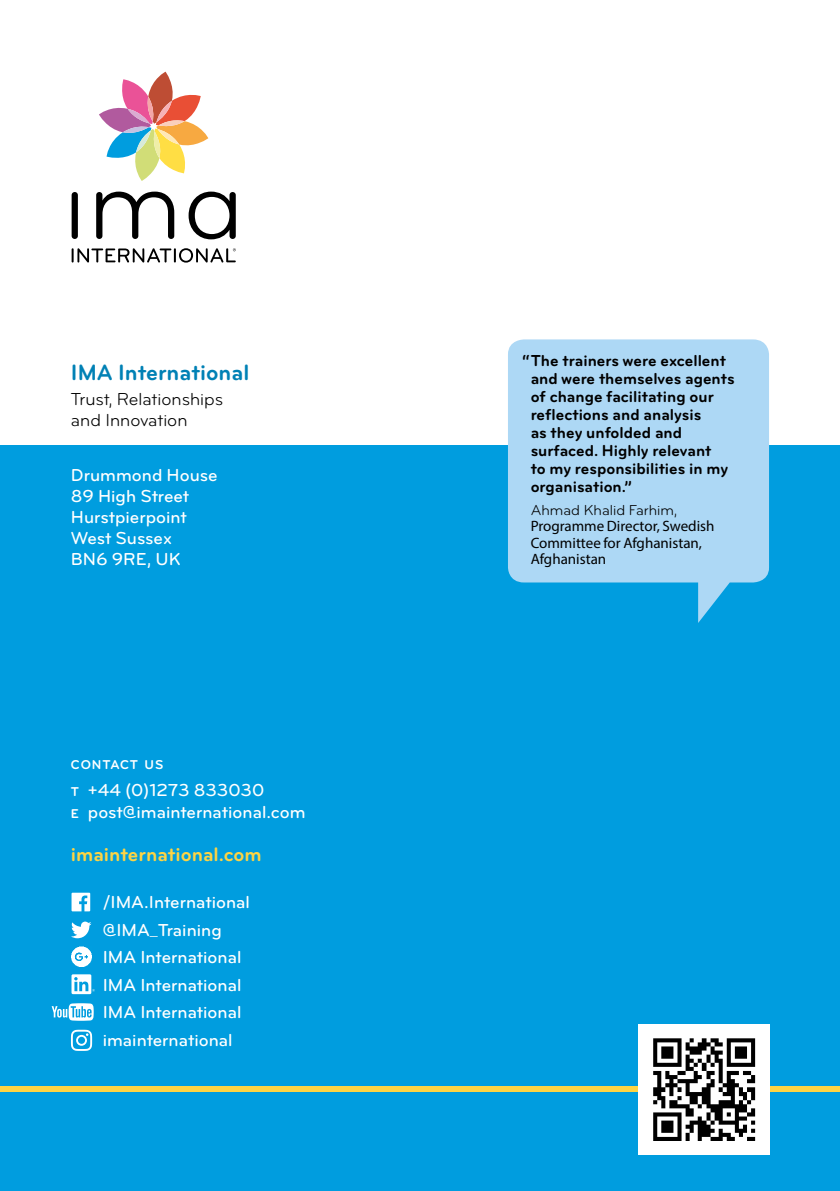
<style>
.page{position:relative;width:840px;height:1191px;background:#fff}
.page>*{position:absolute;margin:0;border:0;box-sizing:border-box;transform-origin:0 0}
.t1{font:700 23px "Bryant";color:#0081b5}
.t2{font:700 20.2px "Bryant";color:#fdd444}
.t3{font:500 18px/27.4px "Bryant";color:#fff}
.t4{font:18px/21px "Bryant";color:#000}
.t5{font:700 16.4px/18px "Bryant";color:#000}
.t6{font:15px/16.4px "Myriad Pro";color:#000}
.t7{font:15px "Bryant";color:#000}
.t8{font:700 13.4px "Bryant";letter-spacing:.07em;color:#fff}
.s1{font-weight:700;font-size:13.4px}
</style>
<div class="page">
<div style="left:0;top:445px;width:839px;height:641px;background:#009ddf"></div>
<div style="left:0;top:1091px;width:839px;height:100px;background:#009ddf"></div>
<div style="left:0;top:1086px;width:839px;height:5px;background:#fdd444"></div>
<div style="left:72px;top:192px;width:6px;height:47px;background:#000;border-radius:3px"></div>
<svg style="left:96px;top:192px;width:78px;height:47px"></svg>
<svg style="left:188px;top:192px;width:48px;height:47px"></svg>
<svg style="left:99px;top:72px;width:109px;height:109px"></svg>
<svg style="left:72px;top:248px;width:164px;height:15px"></svg>
<svg style="left:71px;top:892px;width:19px;height:19px"></svg>
<svg style="left:71px;top:921px;width:20px;height:17px"></svg>
<img style="left:71px;top:946px;width:20px;height:20px">
<svg style="left:71px;top:974px;width:24px;height:20px"></svg>
<svg style="left:52px;top:1003px;width:42px;height:17px"></svg>
<svg style="left:71px;top:1029px;width:21px;height:22px"></svg>
<img style="left:638px;top:1024px;width:130px;height:130px">
<svg style="left:508px;top:339px;width:260px;height:284px;background:#95d0f2"></svg>
<p class="t1" style="left:71px;top:358px;width:180px">IMA International</p>
<p class="t4" style="left:71px;top:389px;width:154px">Trust, Relationships and Innovation</p>
<p class="t3" style="left:71px;top:465px;width:148px;line-height:21px">Drummond House<br>89 High Street<br>Hurstpierpoint<br>West Sussex<br>BN6 9RE, UK</p>
<p class="t8" style="left:71px;top:755px;width:94px">CONTACT US</p>
<p class="t3" style="left:71px;top:779px;width:236px;line-height:22px"><span class="s1">T</span> +44 (0)1273 833030<br><span class="s1">E</span> post@imainternational.com</p>
<p class="t2" style="left:71px;top:842px;width:192px">imainternational.com</p>
<p class="t3" style="left:103px;top:888px;width:149px">/IMA.International @IMA_Training<br>IMA International<br>IMA International<br>IMA International imainternational</p>
<p class="t5" style="left:530px;top:351px;width:205px;text-indent:-8px">“The trainers were excellent and were themselves agents of change facilitating our reflections and analysis<br>as they unfolded and surfaced. Highly relevant<br>to my responsibilities in my organisation.”</p>
<p class="t7" style="left:530px;top:500px;width:148px">Ahmad Khalid Farhim,</p>
<p class="t6" style="left:530px;top:517px;width:185px">Programme Director, Swedish<br>Committee for Afghanistan,<br>Afghanistan</p>
</div>
